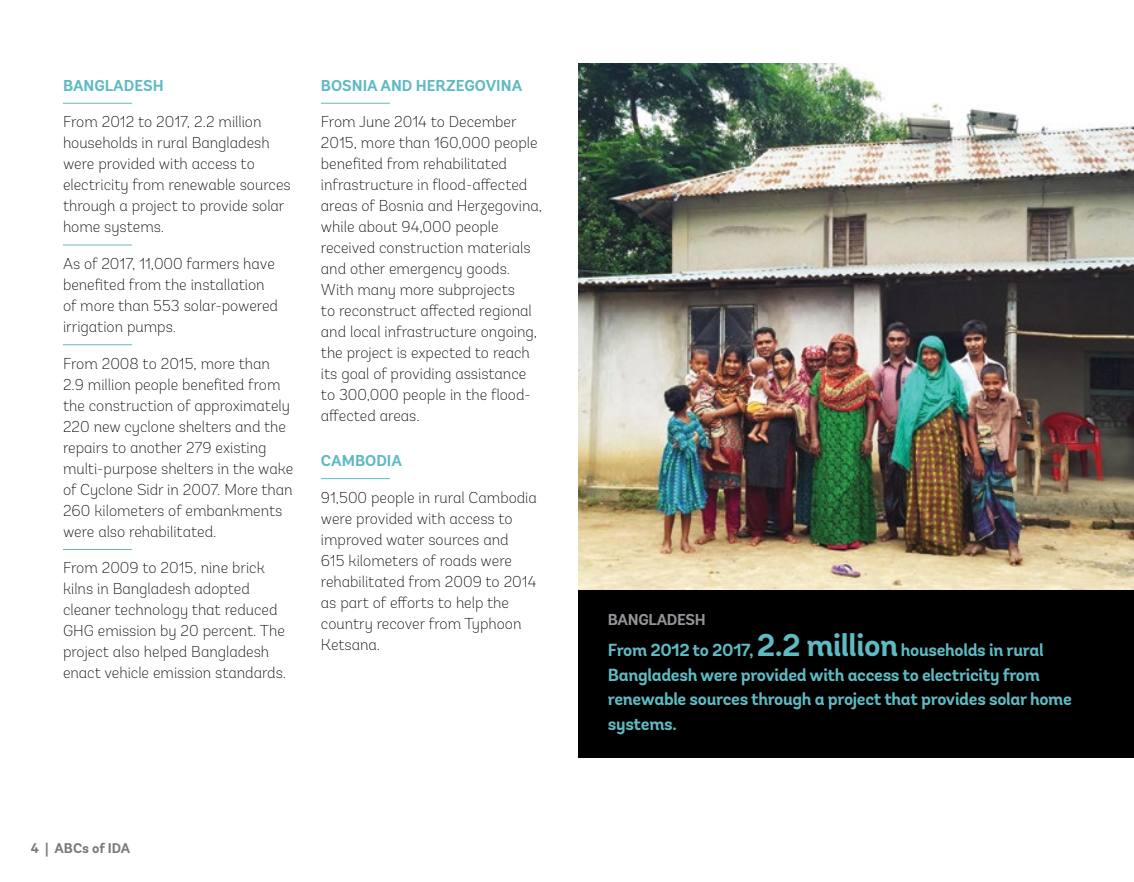
<style>
.page{position:relative;width:1134px;height:882px;background:#fff}
.page>*{position:absolute;margin:0;border:0;box-sizing:border-box;transform-origin:0 0}
.t1{font:700 17.5px/24.5px "Andes";letter-spacing:-.02em;color:#5fbac3}
.t2{font:200 15.75px/21px "Andes";color:#000}
.t3{font:700 15.75px "Andes";color:#5fbac3}
.t4{font:700 15.75px "Andes";letter-spacing:-.02em;color:#939598}
.t5{font:700 14px "Andes";color:#77787b}
.s1{font-size:31.5px}
</style>
<div class="page">
<hr style="left:63px;top:103px;width:69px;height:1px;background:#5fbac3">
<hr style="left:63px;top:245px;width:69px;height:1px;background:#5fbac3">
<hr style="left:63px;top:344px;width:69px;height:1px;background:#5fbac3">
<hr style="left:63px;top:549px;width:69px;height:1px;background:#5fbac3">
<hr style="left:321px;top:103px;width:69px;height:1px;background:#5fbac3">
<hr style="left:321px;top:478px;width:69px;height:1px;background:#5fbac3">
<img style="left:579px;top:63px;width:555px;height:527px">
<div style="left:579px;top:590px;width:555px;height:168px;background:#000"></div>
<p class="t3" style="left:63px;top:75px;width:102px">BANGLADESH</p>
<p class="t2" style="left:63px;top:111px;width:229px">From 2012 to 2017, 2.2 million households in rural Bangladesh were provided with access to electricity from renewable sources through a project to provide solar home systems.</p>
<p class="t2" style="left:63px;top:253px;width:217px">As of 2017, 11,000 farmers have benefited from the installation of more than 553 solar-powered irrigation pumps.</p>
<p class="t2" style="left:63px;top:353px;width:232px">From 2008 to 2015, more than<br>2.9 million people benefited from the construction of approximately<br>220 new cyclone shelters and the repairs to another 279 existing multi-purpose shelters in the wake of Cyclone Sidr in 2007. More than<br>260 kilometers of embankments were also rehabilitated.</p>
<p class="t2" style="left:63px;top:558px;width:225px">From 2009 to 2015, nine brick kilns in Bangladesh adopted cleaner technology that reduced<br>GHG emission by 20 percent. The project also helped Bangladesh enact vehicle emission standards.</p>
<p class="t3" style="left:321px;top:75px;width:203px">BOSNIA AND HERZEGOVINA</p>
<p class="t2" style="left:321px;top:111px;width:223px">From June 2014 to December<br>2015, more than 160,000 people benefited from rehabilitated infrastructure in flood-affected areas of Bosnia and Herzegovina, while about 94,000 people received construction materials and other emergency goods.<br>With many more subprojects<br>to reconstruct affected regional and local infrastructure ongoing, the project is expected to reach its goal of providing assistance to 300,000 people in the flood&shy;affected areas.</p>
<p class="t3" style="left:321px;top:451px;width:83px">CAMBODIA</p>
<p class="t2" style="left:321px;top:487px;width:218px">91,500 people in rural Cambodia were provided with access to improved water sources and<br>615 kilometers of roads were rehabilitated from 2009 to 2014 as part of efforts to help the country recover from Typhoon<br>Ketsana.</p>
<p class="t5" style="left:31px;top:840px;width:101px">4 | ABCs of IDA</p>
<p class="t4" style="left:608px;top:610px;width:99px">BANGLADESH</p>
<p class="t1" style="left:608px;top:639px;width:465px">From 2012 to 2017, <span class="s1">2.2 million</span> households in rural Bangladesh were provided with access to electricity from renewable sources through a project that provides solar home systems.</p>
</div>
